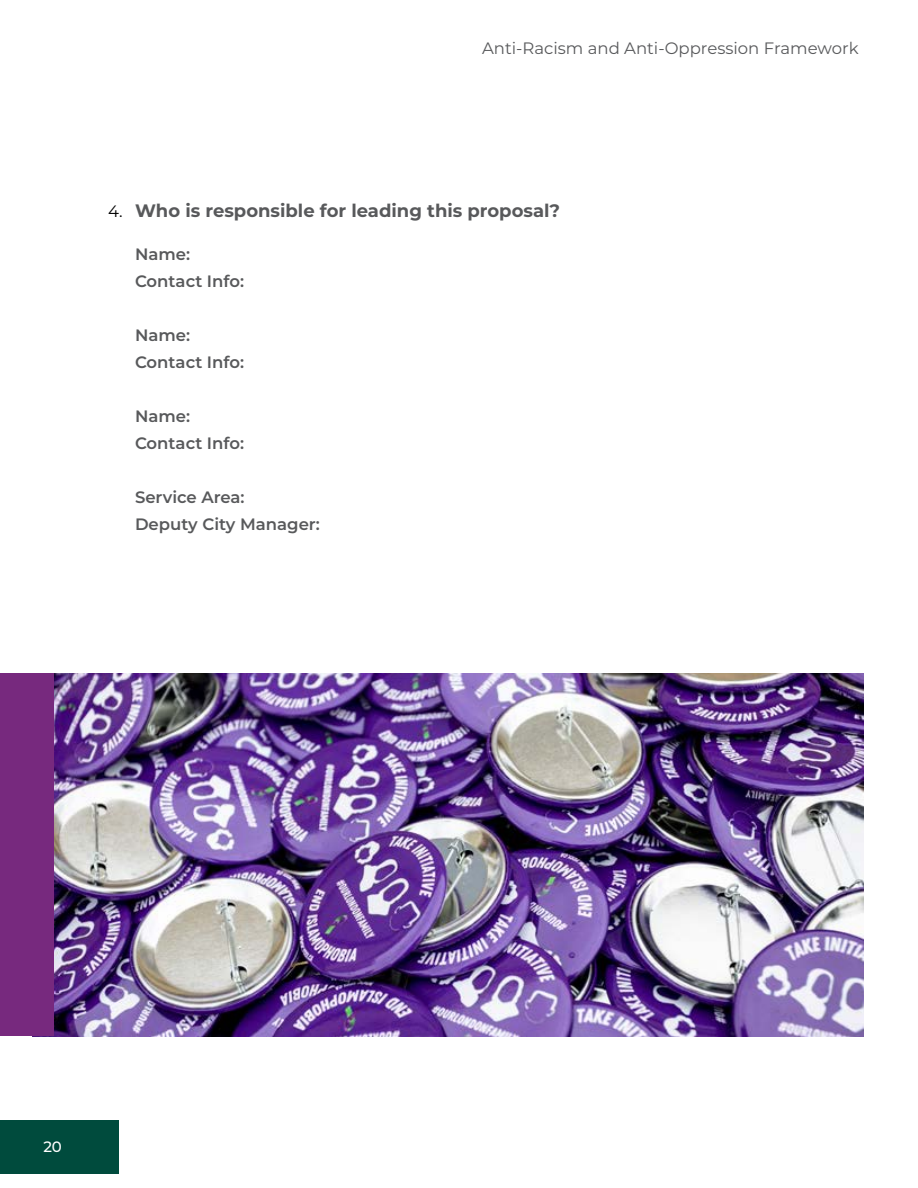
<style>
.page{position:relative;width:918px;height:1188px;background:#fff}
.page>*{position:absolute;margin:0;border:0;box-sizing:border-box;transform-origin:0 0}
.Bullets_-_Numerals{font:700 18px "Montserrat";color:#58595b}
.Bullets_-_Numerals-2{font:600 16.5px/27px "Montserrat";color:#58595b}
.t1{font:16.5px "Montserrat";color:#58595b}
.t2{font:500 15px "Montserrat";color:#fff}
.s1{font-weight:400;font-size:16.5px;color:#000}
</style>
<div class="page">
<div style="left:0;top:1120px;width:119px;height:54px;background:#004b3d"></div>
<img style="left:33px;top:673px;width:831px;height:363px">
<div style="left:0;top:674px;width:54px;height:362px;background:#77297e"></div>
<p class="t1" style="left:482px;top:37px;width:378px">Anti-Racism and Anti-Oppression Framework</p>
<p class="Bullets_-_Numerals" style="left:108px;top:198px;width:454px"><span class="s1">4.</span> Who is responsible for leading this proposal?</p>
<p class="Bullets_-_Numerals-2" style="left:135px;top:239px;width:111px">Name:<br>Contact Info:</p>
<p class="Bullets_-_Numerals-2" style="left:135px;top:320px;width:111px">Name:<br>Contact Info:</p>
<p class="Bullets_-_Numerals-2" style="left:135px;top:401px;width:111px">Name:<br>Contact Info:</p>
<p class="Bullets_-_Numerals-2" style="left:135px;top:482px;width:186px">Service Area:<br>Deputy City Manager:</p>
<p class="t2" style="left:43px;top:1136px;width:20px">20</p>
</div>
